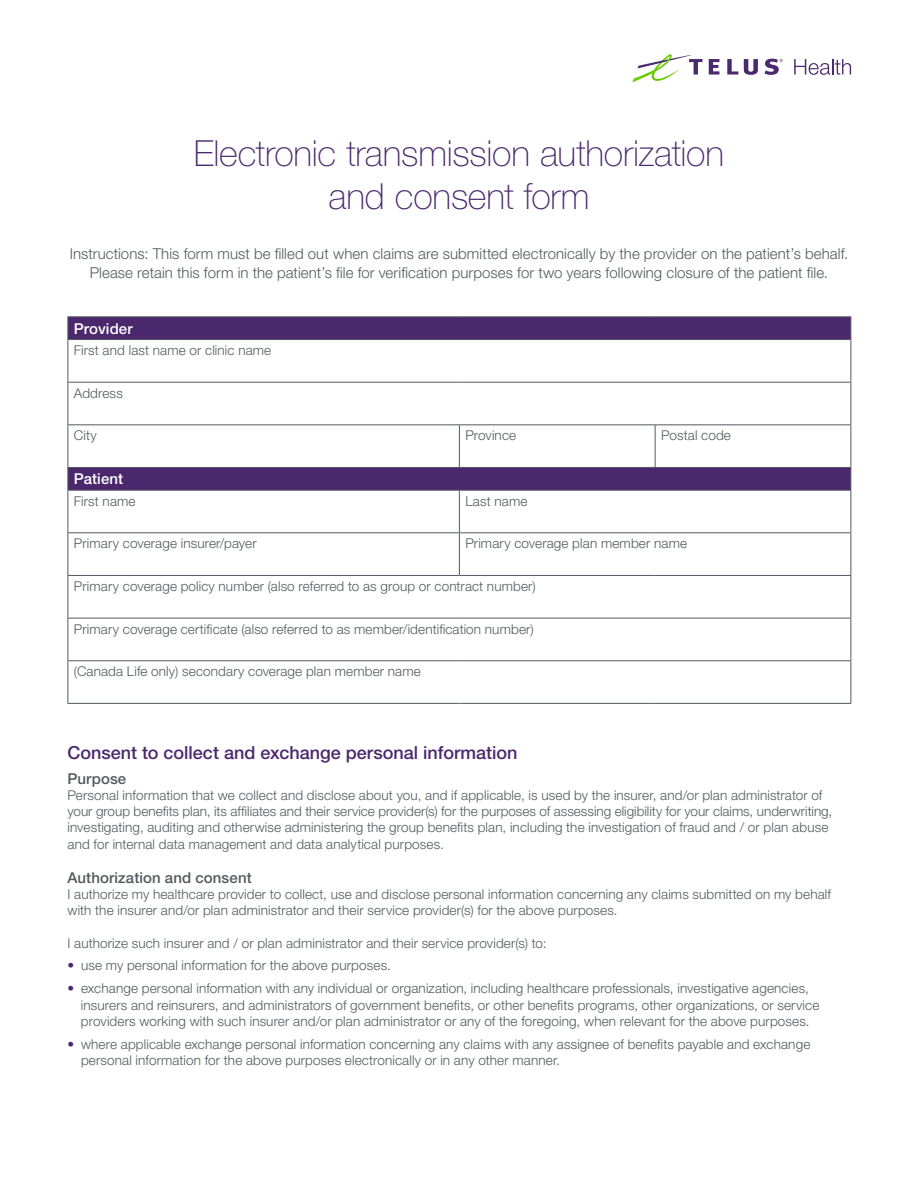
<style>
.page{position:relative;width:918px;height:1188px;background:#fff}
.page>*{position:absolute;margin:0;border:0;box-sizing:border-box;transform-origin:0 0}
.t1{font:100 36px/43.2px "Helvetica Neue LT Std";letter-spacing:-.01em;color:#4b286d;text-align:center}
.t2{font:500 18px "Helvetica Neue LT Std";color:#4b286d}
.t3{font:300 15px/19.5px "Helvetica Neue LT Std";letter-spacing:.005em;color:#54595f;text-align:center}
.t4{font:500 15px "Helvetica Neue LT Std";letter-spacing:.005em;color:#54595f}
.t5{font:500 15px "Helvetica Neue LT Std";letter-spacing:.005em;color:#fff}
.t6{font:300 13.5px/16.2px "Helvetica Neue LT Std";letter-spacing:.01em;color:#54595f}
.s1{color:#4b286d}
</style>
<div class="page">
<svg style="left:69px;top:317px;width:781px;height:173px"></svg>
<hr style="left:68px;top:316px;width:391px;height:1px;background:#54595f">
<svg style="left:68px;top:317px;width:1px;height:22px"></svg>
<hr style="left:459px;top:316px;width:196px;height:1px;background:#54595f">
<hr style="left:655px;top:316px;width:196px;height:1px;background:#54595f">
<svg style="left:850px;top:317px;width:1px;height:22px"></svg>
<hr style="left:68px;top:339px;width:391px;height:1px;background:#54595f">
<hr style="left:68px;top:340px;width:1px;height:42px;background:#54595f">
<hr style="left:459px;top:339px;width:196px;height:1px;background:#54595f">
<hr style="left:655px;top:339px;width:196px;height:1px;background:#54595f">
<hr style="left:850px;top:340px;width:1px;height:42px;background:#54595f">
<hr style="left:68px;top:382px;width:391px;height:1px;background:#54595f">
<hr style="left:68px;top:383px;width:1px;height:41px;background:#54595f">
<hr style="left:459px;top:382px;width:196px;height:1px;background:#54595f">
<hr style="left:655px;top:382px;width:196px;height:1px;background:#54595f">
<hr style="left:850px;top:383px;width:1px;height:41px;background:#54595f">
<hr style="left:68px;top:424px;width:391px;height:1px;background:#54595f">
<hr style="left:68px;top:425px;width:1px;height:42px;background:#54595f">
<hr style="left:459px;top:424px;width:196px;height:1px;background:#54595f">
<hr style="left:459px;top:425px;width:1px;height:42px;background:#54595f">
<hr style="left:655px;top:424px;width:196px;height:1px;background:#54595f">
<hr style="left:655px;top:425px;width:1px;height:42px;background:#54595f">
<hr style="left:850px;top:425px;width:1px;height:42px;background:#54595f">
<hr style="left:68px;top:467px;width:391px;height:1px;background:#54595f">
<svg style="left:68px;top:468px;width:1px;height:22px"></svg>
<hr style="left:459px;top:467px;width:196px;height:1px;background:#54595f">
<hr style="left:655px;top:467px;width:196px;height:1px;background:#54595f">
<svg style="left:850px;top:468px;width:1px;height:22px"></svg>
<hr style="left:68px;top:490px;width:391px;height:1px;background:#54595f">
<hr style="left:68px;top:491px;width:1px;height:41px;background:#54595f">
<hr style="left:459px;top:490px;width:196px;height:1px;background:#54595f">
<hr style="left:459px;top:491px;width:1px;height:41px;background:#54595f">
<hr style="left:655px;top:490px;width:196px;height:1px;background:#54595f">
<hr style="left:850px;top:491px;width:1px;height:41px;background:#54595f">
<hr style="left:68px;top:532px;width:391px;height:1px;background:#54595f">
<hr style="left:68px;top:533px;width:1px;height:42px;background:#54595f">
<hr style="left:459px;top:532px;width:196px;height:1px;background:#54595f">
<hr style="left:459px;top:533px;width:1px;height:42px;background:#54595f">
<hr style="left:655px;top:532px;width:196px;height:1px;background:#54595f">
<hr style="left:850px;top:533px;width:1px;height:42px;background:#54595f">
<hr style="left:68px;top:575px;width:391px;height:1px;background:#54595f">
<hr style="left:68px;top:576px;width:1px;height:42px;background:#54595f">
<hr style="left:459px;top:575px;width:196px;height:1px;background:#54595f">
<hr style="left:655px;top:575px;width:196px;height:1px;background:#54595f">
<hr style="left:850px;top:576px;width:1px;height:42px;background:#54595f">
<hr style="left:68px;top:618px;width:391px;height:1px;background:#54595f">
<hr style="left:68px;top:618px;width:1px;height:42px;background:#54595f">
<hr style="left:459px;top:618px;width:196px;height:1px;background:#54595f">
<hr style="left:655px;top:618px;width:196px;height:1px;background:#54595f">
<hr style="left:850px;top:618px;width:1px;height:42px;background:#54595f">
<hr style="left:68px;top:660px;width:391px;height:1px;background:#54595f">
<hr style="left:68px;top:661px;width:1px;height:42px;background:#54595f">
<hr style="left:459px;top:660px;width:196px;height:1px;background:#54595f">
<hr style="left:655px;top:660px;width:196px;height:1px;background:#54595f">
<hr style="left:850px;top:661px;width:1px;height:42px;background:#54595f">
<hr style="left:68px;top:703px;width:391px;height:1px;background:#54595f">
<hr style="left:459px;top:703px;width:196px;height:1px;background:#54595f">
<hr style="left:655px;top:703px;width:196px;height:1px;background:#54595f">
<svg style="left:709px;top:59px;width:10px;height:16px"></svg>
<svg style="left:727px;top:59px;width:11px;height:16px"></svg>
<svg style="left:744px;top:59px;width:14px;height:16px"></svg>
<svg style="left:632px;top:54px;width:71px;height:28px"></svg>
<svg style="left:765px;top:59px;width:18px;height:16px"></svg>
<svg style="left:794px;top:59px;width:57px;height:16px"></svg>
<p class="t1" style="left:194px;top:132px;width:532px">Electronic transmission authorization and consent form</p>
<p class="t3" style="left:70px;top:243px;width:780px">Instructions: This form must be filled out when claims are submitted electronically by the provider on the patient’s behalf.<br>Please retain this form in the patient’s file for verification purposes for two years following closure of the patient file.</p>
<p class="t5" style="left:74px;top:319px;width:60px">Provider</p>
<p class="t6" style="left:74px;top:342px;width:199px">First and last name or clinic name</p>
<p class="t6" style="left:74px;top:385px;width:50px">Address</p>
<p class="t6" style="left:74px;top:427px;width:24px">City</p>
<p class="t6" style="left:465px;top:427px;width:52px">Province</p>
<p class="t6" style="left:661px;top:427px;width:71px">Postal code</p>
<p class="t5" style="left:74px;top:470px;width:51px">Patient</p>
<p class="t6" style="left:74px;top:493px;width:63px">First name</p>
<p class="t6" style="left:465px;top:493px;width:64px">Last name</p>
<p class="t6" style="left:74px;top:535px;width:184px">Primary coverage insurer/payer</p>
<p class="t6" style="left:465px;top:535px;width:223px">Primary coverage plan member name</p>
<p class="t6" style="left:74px;top:578px;width:463px">Primary coverage policy number (also referred to as group or contract number)</p>
<p class="t6" style="left:74px;top:621px;width:461px">Primary coverage certificate (also referred to as member/identification number)</p>
<p class="t6" style="left:74px;top:663px;width:349px">(Canada Life only) secondary coverage plan member name</p>
<p class="t2" style="left:68px;top:742px;width:451px">Consent to collect and exchange personal information</p>
<p class="t4" style="left:68px;top:769px;width:60px">Purpose</p>
<p class="t6" style="left:68px;top:787px;width:766px">Personal information that we collect and disclose about you, and if applicable, is used by the insurer, and/or plan administrator of your group benefits plan, its affiliates and their service provider(s) for the purposes of assessing eligibility for your claims, underwriting, investigating, auditing and otherwise administering the group benefits plan, including the investigation of fraud and / or plan abuse and for internal data management and data analytical purposes.</p>
<p class="t4" style="left:68px;top:868px;width:186px">Authorization and consent</p>
<p class="t6" style="left:68px;top:886px;width:765px">I authorize my healthcare provider to collect, use and disclose personal information concerning any claims submitted on my behalf with the insurer and/or plan administrator and their service provider(s) for the above purposes.</p>
<p class="t6" style="left:68px;top:934px;width:480px">I authorize such insurer and / or plan administrator and their service provider(s) to:</p>
<p class="t6" style="left:68px;top:957px;width:325px"><span class="s1">•</span> use my personal information for the above purposes.</p>
<p class="t6" style="left:81px;top:980px;width:740px;text-indent:-13px"><span class="s1">•</span> exchange personal information with any individual or organization, including healthcare professionals, investigative agencies, insurers and reinsurers, and administrators of government benefits, or other benefits programs, other organizations, or service providers working with such insurer and/or plan administrator or any of the foregoing, when relevant for the above purposes.</p>
<p class="t6" style="left:81px;top:1036px;width:731px;text-indent:-14px"><span class="s1">•</span> where applicable exchange personal information concerning any claims with any assignee of benefits payable and exchange personal information for the above purposes electronically or in any other manner.</p>
</div>
